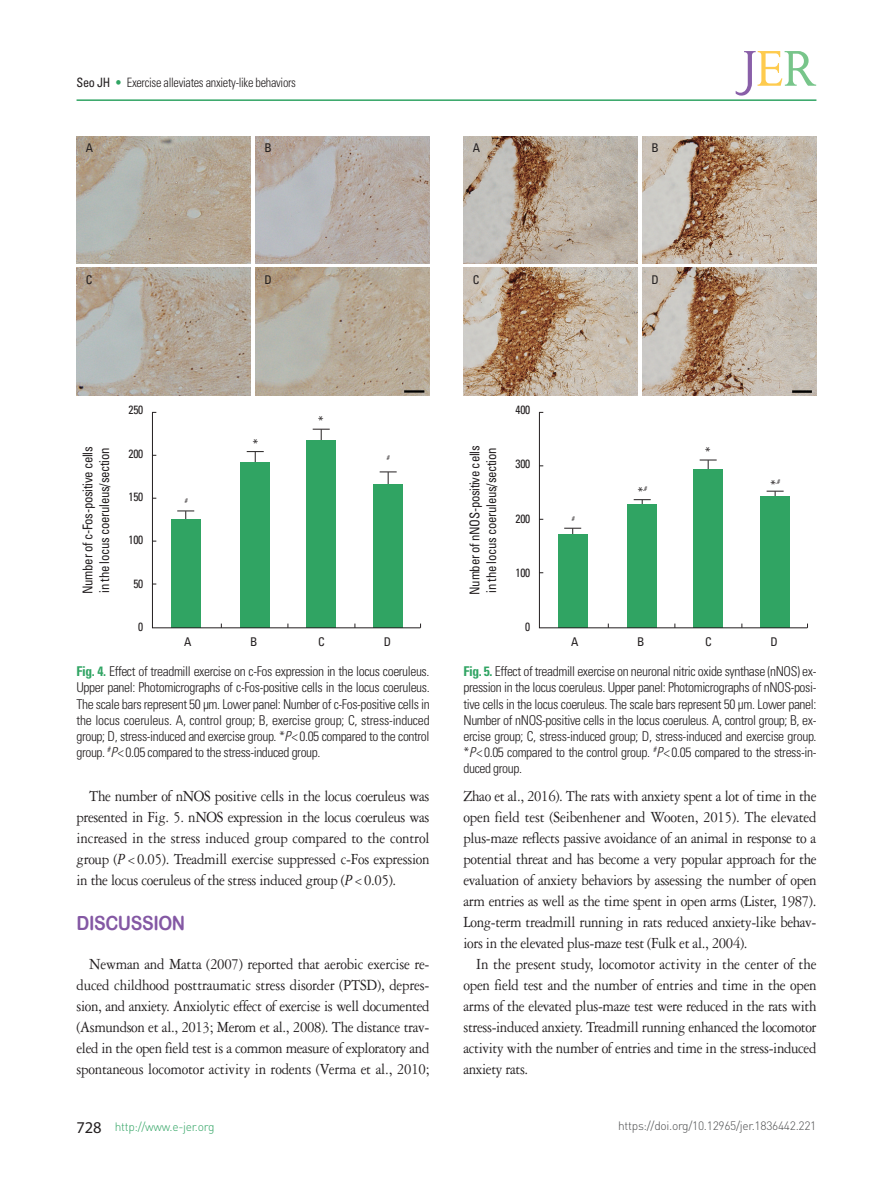
<style>
.page{position:relative;width:893px;height:1191px;background:#fff}
.page>*{position:absolute;margin:0;border:0;box-sizing:border-box;transform-origin:0 0}
.본문_대제목{font:19.5px "Arial Rounded MT Bold";letter-spacing:-.025em;color:#8458a4;scale:.9 1}
.본문_영문{font:16.5px/21px "Garamond 3 LT Std";letter-spacing:-.025em;color:#231f20;text-align:justify;scale:.9 1}
.표제목_그림설명{font:300 condensed 13.5px/16.2px "Univers LT Std";letter-spacing:-.03em;color:#231f20;text-align:justify}
.하시라{font:condensed 13.5px "Univers LT Std";letter-spacing:-.025em;color:#231f20;scale:.95 1}
.t1{font:300 condensed 12.9px "Univers LT Std";letter-spacing:-.025em;color:#231f20;scale:.95 1}
.t2{font:300 12px "DIN Pro";letter-spacing:-.025em;color:#4b4c4d}
.하시라-2{font:condensed 12px "Univers LT Std";letter-spacing:-.025em;color:#231f20;scale:.95 1}
.t3{font:300 12px "DIN Pro";letter-spacing:-.025em;color:#30a463}
.그림지문{font:condensed 12px "Univers LT Std";color:#231f20}
.그림지문-2{font:condensed 7.05px "Univers LT Std";color:#231f20}
.s1{font-weight:400}
.s2{color:#30a463}
.s3{font-size:12px}
.s4{font-weight:700;color:#30a463}
.s5{font-style:italic}
.s6{font-family:"Myriad Pro";font-weight:400;font-size:16.5px;color:#231f20}
</style>
<div class="page">
<hr style="left:77px;top:99px;width:739px;height:2px;background:#30a463">
<svg style="left:736px;top:51px;width:80px;height:45px"></svg>
<svg style="left:152px;top:411px;width:269px;height:217px"></svg>
<img style="left:77px;top:136px;width:174px;height:128px">
<img style="left:77px;top:268px;width:174px;height:127px">
<img style="left:255px;top:136px;width:174px;height:128px">
<img style="left:255px;top:268px;width:174px;height:127px">
<svg style="left:539px;top:411px;width:269px;height:217px"></svg>
<img style="left:463px;top:136px;width:175px;height:128px">
<img style="left:463px;top:268px;width:175px;height:127px">
<img style="left:642px;top:136px;width:174px;height:128px">
<img style="left:642px;top:268px;width:174px;height:127px">
<p class="t1" style="left:77px;top:74px;width:233px"><span class="s1">Seo JH</span> <span class="s2">•</span> Exercise alleviates anxiety-like behaviors</p>
<p class="그림지문" style="left:86px;top:141px;width:9px">A</p>
<p class="그림지문" style="left:264px;top:141px;width:9px">B</p>
<p class="그림지문" style="left:473px;top:141px;width:9px">A</p>
<p class="그림지문" style="left:651px;top:141px;width:9px">B</p>
<p class="그림지문" style="left:86px;top:272px;width:8px">C</p>
<p class="그림지문" style="left:264px;top:272px;width:9px">D</p>
<p class="그림지문" style="left:473px;top:272px;width:8px">C</p>
<p class="그림지문" style="left:651px;top:272px;width:9px">D</p>
<p class="하시라" style="left:79px;top:594px;width:157px;rotate:-90deg">Number of c-Fos-positive cells</p>
<p class="하시라" style="left:96px;top:593px;width:154px;rotate:-90deg">in the locus coeruleus/section</p>
<p class="하시라-2" style="left:129px;top:402px;width:17px">250</p>
<p class="하시라-2" style="left:129px;top:445px;width:17px">200</p>
<p class="하시라-2" style="left:129px;top:489px;width:17px">150</p>
<p class="하시라-2" style="left:129px;top:532px;width:17px">100</p>
<p class="하시라-2" style="left:133px;top:576px;width:12px">50</p>
<p class="하시라-2" style="left:138px;top:619px;width:7px">0</p>
<p class="그림지문-2" style="left:185px;top:496px;width:5px">#</p>
<p class="그림지문" style="left:253px;top:436px;width:7px">*</p>
<p class="그림지문" style="left:318px;top:413px;width:7px">*</p>
<p class="그림지문-2" style="left:387px;top:453px;width:5px">#</p>
<p class="하시라" style="left:466px;top:595px;width:159px;rotate:-90deg">Number of nNOS-positive cells</p>
<p class="하시라" style="left:483px;top:593px;width:154px;rotate:-90deg">in the locus coeruleus/section</p>
<p class="하시라-2" style="left:516px;top:402px;width:17px">400</p>
<p class="하시라-2" style="left:516px;top:456px;width:17px">300</p>
<p class="하시라-2" style="left:516px;top:511px;width:17px">200</p>
<p class="하시라-2" style="left:516px;top:565px;width:17px">100</p>
<p class="하시라-2" style="left:525px;top:619px;width:7px">0</p>
<p class="그림지문-2" style="left:572px;top:513px;width:5px">#</p>
<p class="그림지문-2" style="left:638px;top:484px;width:11px"><span class="s3">*</span>.#</p>
<p class="그림지문" style="left:705px;top:443px;width:7px">*</p>
<p class="그림지문-2" style="left:771px;top:477px;width:11px"><span class="s3">*</span>.#</p>
<p class="그림지문" style="left:184px;top:634px;width:9px">A</p>
<p class="그림지문" style="left:250px;top:634px;width:9px">B</p>
<p class="그림지문" style="left:318px;top:634px;width:8px">C</p>
<p class="그림지문" style="left:384px;top:634px;width:9px">D</p>
<p class="그림지문" style="left:571px;top:634px;width:9px">A</p>
<p class="그림지문" style="left:637px;top:634px;width:9px">B</p>
<p class="그림지문" style="left:705px;top:634px;width:8px">C</p>
<p class="그림지문" style="left:771px;top:634px;width:9px">D</p>
<p class="표제목_그림설명" style="left:77px;top:663px;width:355px"><span class="s4">Fig. 4.</span> Effect of treadmill exercise on c-Fos expression in the locus coeruleus.<br>Upper panel: Photomicrographs of c-Fos-positive cells in the locus coeruleus.<br>The scale bars represent 50 μm. Lower panel: Number of c-Fos-positive cells in the locus coeruleus. A, control group; B, exercise group; C, stress-induced group; D, stress-induced and exercise group. *<span class="s5">P</span>&lt; 0.05 compared to the control group. <sup>#</sup><span class="s5">P</span>&lt; 0.05 compared to the stress-induced group.</p>
<p class="표제목_그림설명" style="left:463px;top:663px;width:355px"><span class="s4">Fig. 5.</span> Effect of treadmill exercise on neuronal nitric oxide synthase (nNOS) ex&shy;pression in the locus coeruleus. Upper panel: Photomicrographs of nNOS-posi&shy;tive cells in the locus coeruleus. The scale bars represent 50 μm. Lower panel:<br>Number of nNOS-positive cells in the locus coeruleus. A, control group; B, ex&shy;ercise group; C, stress-induced group; D, stress-induced and exercise group. *<span class="s5">P</span>&lt; 0.05 compared to the control group. <sup>#</sup><span class="s5">P</span>&lt; 0.05 compared to the stress-in&shy;duced group.</p>
<p class="본문_영문" style="left:77px;top:785px;width:394px;text-indent:13px">The number of nNOS positive cells in the locus coeruleus was presented in Fig. 5. nNOS expression in the locus coeruleus was increased in the stress induced group compared to the control group (<span class="s5">P</span>&lt;0.05). Treadmill exercise suppressed c-Fos expression in the locus coeruleus of the stress induced group (<span class="s5">P</span>&lt;0.05).</p>
<p class="본문_대제목" style="left:77px;top:911px;width:122px">DISCUSSION</p>
<p class="본문_영문" style="left:77px;top:953px;width:394px;text-indent:13px">Newman and Matta (2007) reported that aerobic exercise re&shy;duced childhood posttraumatic stress disorder (PTSD), depres&shy;sion, and anxiety. Anxiolytic effect of exercise is well documented (Asmundson et al., 2013; Merom et al., 2008). The distance trav&shy;eled in the open field test is a common measure of exploratory and spontaneous locomotor activity in rodents (Verma et al., 2010;</p>
<p class="본문_영문" style="left:463px;top:785px;width:394px">Zhao et al., 2016). The rats with anxiety spent a lot of time in the open field test (Seibenhener and Wooten, 2015). The elevated plus-maze reflects passive avoidance of an animal in response to a potential threat and has become a very popular approach for the evaluation of anxiety behaviors by assessing the number of open arm entries as well as the time spent in open arms (Lister, 1987).<br>Long-term treadmill running in rats reduced anxiety‑like behav&shy;iors in the elevated plus-maze test (Fulk et al., 2004).</p>
<p class="본문_영문" style="left:463px;top:953px;width:394px;text-indent:13px">In the present study, locomotor activity in the center of the open field test and the number of entries and time in the open arms of the elevated plus-maze test were reduced in the rats with stress-induced anxiety. Treadmill running enhanced the locomotor activity with the number of entries and time in the stress-induced anxiety rats.</p>
<p class="t3" style="left:77px;top:1118px;width:140px"><span class="s6">728</span> http://www.e-jer.org</p>
<p class="t2" style="left:618px;top:1118px;width:200px">https://doi.org/10.12965/jer.1836442.221</p>
</div>
